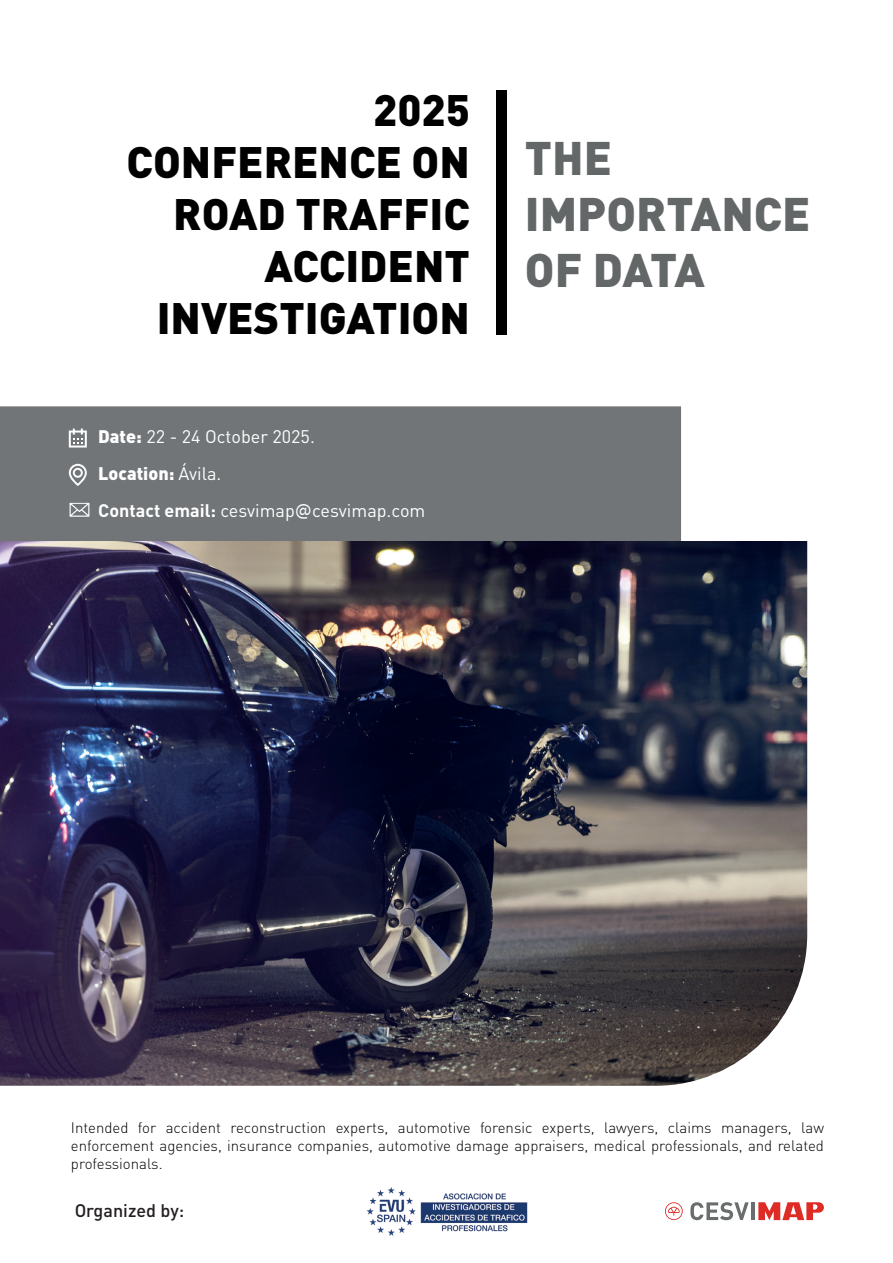
<style>
.page{position:relative;width:893px;height:1263px;background:#fff}
.page>*{position:absolute;margin:0;border:0;box-sizing:border-box;transform-origin:0 0}
.t1{font:900 46.5px/55.8px "DI Ng";color:#636768}
.t2{font:900 43.5px/52.2px "DI Ng";color:#000001;text-align:right}
.t3{font:18px/36.6px "DI Ng";color:#fff}
.t4{font:500 18px "DI Ng";color:#231f20}
.t5{font:300 15px/18px "DI Ng";color:#000001;text-align:justify}
.s1{font-weight:900}
.s2{font-weight:700}
.s3{font-family:"Ebrima"}
</style>
<div class="page">
<div style="left:0;top:406px;width:681px;height:135px;background:#717578"></div>
<svg style="left:665px;top:1202px;width:18px;height:18px"></svg>
<svg style="left:690px;top:1202px;width:59px;height:18px"></svg>
<hr style="left:751px;top:1202px;width:3px;height:18px;background:#6a6d6e">
<svg style="left:758px;top:1202px;width:66px;height:18px"></svg>
<div style="left:496px;top:90px;width:10px;height:245px;background:#000001"></div>
<img style="left:0;top:541px;width:807px;height:545px">
<img style="left:367px;top:1187px;width:161px;height:49px">
<svg style="left:69px;top:428px;width:18px;height:19px"></svg>
<svg style="left:69px;top:464px;width:18px;height:22px"></svg>
<svg style="left:70px;top:503px;width:19px;height:14px"></svg>
<h2 class="t2" style="left:127px;top:81px;width:345px">2025<br>CONFERENCE ON<br>ROAD TRAFFIC<br>ACCIDENT<br>INVESTIGATION</h2>
<p class="t3" style="left:98px;top:418px;width:329px"><span class="s1">Date:</span> 22 - 24 October 2025.<br><span class="s1">Location:</span> Ávila.<br><span class="s2">Contact email:</span> cesvimap<span class="s3">@</span>cesvimap.com</p>
<h1 class="t1" style="left:525px;top:128px;width:287px">THE<br>IMPORTANCE<br>OF DATA</h1>
<p class="t5" style="left:71px;top:1118px;width:754px">Intended for accident reconstruction experts, automotive forensic experts, lawyers, claims managers, law enforcement agencies, insurance companies, automotive damage appraisers, medical professionals, and related professionals.</p>
<p class="t4" style="left:75px;top:1199px;width:111px">Organized by:</p>
</div>
